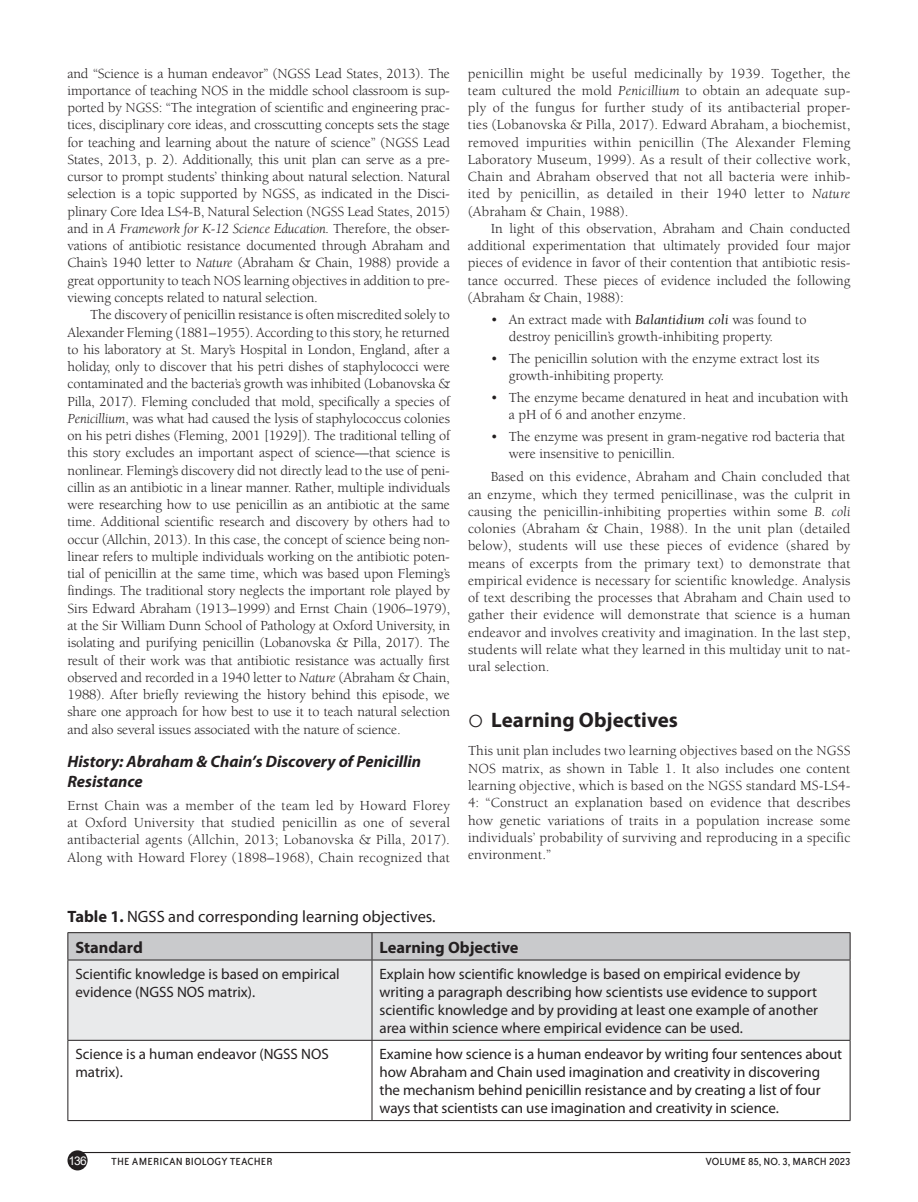
<style>
.page{position:relative;width:918px;height:1202px;background:#fff}
.page>*{position:absolute;margin:0;border:0;box-sizing:border-box;transform-origin:0 0}
.t1{font:700 21px "Myriad Pro";color:#231f20}
.t2{font:italic 700 16.5px/20.2px "Myriad Pro";color:#231f20}
.TCP{font:16.5px "Myriad Pro";color:#231f20}
.TCP-2{font:700 16.5px "Myriad Pro";color:#231f20}
.TT{font:15px/18px "Myriad Pro";color:#231f20}
.TEXT_IND{font:14.25px/17.2px "Berkeley Std";letter-spacing:-.005em;color:#231f20;text-align:justify}
.TEXT{font:14.25px/17.2px "Berkeley Std";letter-spacing:.015em;color:#231f20;text-align:justify}
.t3{font:14.25px/17.2px "Berkeley";color:#231f20}
.t4{font:12px "Bailey Sans ITC";letter-spacing:.015em;color:#231f20}
.t5{font:12px "Bailey Sans ITC";letter-spacing:-.005em;color:#231f20}
.t6{font:12px "Arial";color:#fff}
.s1{font-style:italic}
.s2{font-weight:700}
</style>
<div class="page">
<div style="left:68px;top:1150px;width:20px;height:20px;background:#231f20;border-radius:50%"></div>
<hr style="left:72px;top:1151px;width:779px;height:2px;background:#231f20">
<div style="left:69px;top:960px;width:781px;height:80px;background:#e9eaeb"></div>
<svg style="left:68px;top:932px;width:783px;height:28px;background:#c2c3c5"></svg>
<hr style="left:68px;top:959px;width:304px;height:1px;background:#231f20">
<hr style="left:68px;top:960px;width:1px;height:80px;background:#231f20">
<hr style="left:372px;top:959px;width:478px;height:1px;background:#231f20">
<hr style="left:372px;top:960px;width:1px;height:80px;background:#231f20">
<hr style="left:850px;top:960px;width:1px;height:80px;background:#231f20">
<hr style="left:68px;top:1040px;width:304px;height:1px;background:#231f20">
<hr style="left:68px;top:1040px;width:1px;height:80px;background:#231f20">
<hr style="left:372px;top:1040px;width:478px;height:1px;background:#231f20">
<hr style="left:372px;top:1040px;width:1px;height:80px;background:#231f20">
<hr style="left:850px;top:1040px;width:1px;height:80px;background:#231f20">
<hr style="left:68px;top:1120px;width:304px;height:1px;background:#231f20">
<hr style="left:372px;top:1120px;width:478px;height:1px;background:#231f20">
<p class="TEXT_IND" style="left:67px;top:65px;width:384px">and “Science is a human endeavor” (NGSS Lead States, 2013). The importance of teaching NOS in the middle school classroom is sup&shy;ported by NGSS: “The integration of scientific and engineering prac&shy;tices, disciplinary core ideas, and crosscutting concepts sets the stage for teaching and learning about the nature of science” (NGSS Lead States, 2013, p. 2). Additionally, this unit plan can serve as a pre&shy;cursor to prompt students’ thinking about natural selection. Natural selection is a topic supported by NGSS, as indicated in the Disci&shy;plinary Core Idea LS4-B, Natural Selection (NGSS Lead States, 2015) and in <span class="s1">A Framework for K-12 Science Education.</span> Therefore, the obser&shy;vations of antibiotic resistance documented through Abraham and Chain’s 1940 letter to <span class="s1">Nature</span> (Abraham &amp; Chain, 1988) provide a great opportunity to teach NOS learning objectives in addition to pre&shy;viewing concepts related to natural selection.</p>
<p class="TEXT_IND" style="left:67px;top:306px;width:384px;text-indent:23px">The discovery of penicillin resistance is often miscredited solely to Alexander Fleming (1881–1955). According to this story, he returned to his laboratory at St. Mary’s Hospital in London, England, after a holiday, only to discover that his petri dishes of staphylococci were contaminated and the bacteria’s growth was inhibited (Lobanovska &amp; Pilla, 2017). Fleming concluded that mold, specifically a species of <span class="s1">Penicillium</span>, was what had caused the lysis of staphylococcus colonies on his petri dishes (Fleming, 2001 [1929]). The traditional telling of this story excludes an important aspect of science—that science is nonlinear. Fleming’s discovery did not directly lead to the use of peni&shy;cillin as an antibiotic in a linear manner. Rather, multiple individuals were researching how to use penicillin as an antibiotic at the same time. Additional scientific research and discovery by others had to occur (Allchin, 2013). In this case, the concept of science being non&shy;linear refers to multiple individuals working on the antibiotic poten&shy;tial of penicillin at the same time, which was based upon Fleming’s findings. The traditional story neglects the important role played by Sirs Edward Abraham (1913–1999) and Ernst Chain (1906–1979), at the Sir William Dunn School of Pathology at Oxford University, in isolating and purifying penicillin (Lobanovska &amp; Pilla, 2017). The result of their work was that antibiotic resistance was actually first observed and recorded in a 1940 letter to <span class="s1">Nature</span> (Abraham &amp; Chain, 1988). After briefly reviewing the history behind this episode, we share one approach for how best to use it to teach natural selection and also several issues associated with the nature of science.</p>
<h2 class="t2" style="left:68px;top:750px;width:355px">History: Abraham &amp; Chain’s Discovery of Penicillin<br>Resistance</h2>
<p class="TEXT" style="left:68px;top:797px;width:384px">Ernst Chain was a member of the team led by Howard Florey at Oxford University that studied penicillin as one of several antibacterial agents (Allchin, 2013; Lobanovska &amp; Pilla, 2017).<br>Along with Howard Florey (1898–1968), Chain recognized that</p>
<p class="TEXT" style="left:468px;top:65px;width:384px">penicillin might be useful medicinally by 1939. Together, the team cultured the mold <span class="s1">Penicillium</span> to obtain an adequate sup&shy;ply of the fungus for further study of its antibacterial proper&shy;ties (Lobanovska &amp; Pilla, 2017). Edward Abraham, a biochemist, removed impurities within penicillin (The Alexander Fleming Laboratory Museum, 1999). As a result of their collective work, Chain and Abraham observed that not all bacteria were inhib&shy;ited by penicillin, as detailed in their 1940 letter to <span class="s1">Nature </span>(Abraham &amp; Chain, 1988).</p>
<p class="TEXT_IND" style="left:468px;top:220px;width:384px;text-indent:23px">In light of this observation, Abraham and Chain conducted additional experimentation that ultimately provided four major pieces of evidence in favor of their contention that antibiotic resis&shy;tance occurred. These pieces of evidence included the following (Abraham &amp; Chain, 1988):</p>
<p class="t3" style="left:509px;top:311px;width:299px;text-indent:-18px">• An extract made with <span class="s1">Balantidium coli</span> was found to destroy penicillin’s growth-inhibiting property.</p>
<p class="t3" style="left:509px;top:350px;width:312px;text-indent:-18px">• The penicillin solution with the enzyme extract lost its growth-inhibiting property.</p>
<p class="t3" style="left:509px;top:389px;width:341px;text-indent:-18px">• The enzyme became denatured in heat and incubation with a pH of 6 and another enzyme.</p>
<p class="t3" style="left:509px;top:428px;width:338px;text-indent:-18px">• The enzyme was present in gram-negative rod bacteria that were insensitive to penicillin.</p>
<p class="TEXT_IND" style="left:468px;top:468px;width:384px;text-indent:23px">Based on this evidence, Abraham and Chain concluded that an enzyme, which they termed penicillinase, was the culprit in causing the penicillin-inhibiting properties within some <span class="s1">B. coli </span>colonies (Abraham &amp; Chain, 1988). In the unit plan (detailed below), students will use these pieces of evidence (shared by means of excerpts from the primary text) to demonstrate that empirical evidence is necessary for scientific knowledge. Analysis of text describing the processes that Abraham and Chain used to gather their evidence will demonstrate that science is a human endeavor and involves creativity and imagination. In the last step, students will relate what they learned in this multiday unit to nat&shy;ural selection.</p>
<p class="t1" style="left:491px;top:704px;width:188px">Learning Objectives</p>
<p class="TEXT" style="left:468px;top:742px;width:384px">This unit plan includes two learning objectives based on the NGSS NOS matrix, as shown in Table 1. It also includes one content learning objective, which is based on the NGSS standard MS-LS4- 4: “Construct an explanation based on evidence that describes how genetic variations of traits in a population increase some individuals’ probability of surviving and reproducing in a specific environment.”</p>
<p class="TCP" style="left:68px;top:904px;width:370px"><span class="s2">Table 1.</span> NGSS and corresponding learning objectives.</p>
<p class="TCP-2" style="left:75px;top:934px;width:69px">Standard</p>
<p class="TCP-2" style="left:379px;top:934px;width:141px">Learning Objective</p>
<p class="TT" style="left:75px;top:963px;width:266px">Scientific knowledge is based on empirical evidence (NGSS NOS matrix).</p>
<p class="TT" style="left:380px;top:963px;width:440px">Explain how scientific knowledge is based on empirical evidence by writing a paragraph describing how scientists use evidence to support scientific knowledge and by providing at least one example of another area within science where empirical evidence can be used.</p>
<p class="TT" style="left:75px;top:1044px;width:255px">Science is a human endeavor (NGSS NOS matrix).</p>
<p class="TT" style="left:380px;top:1044px;width:464px">Examine how science is a human endeavor by writing four sentences about how Abraham and Chain used imagination and creativity in discovering the mechanism behind penicillin resistance and by creating a list of four ways that scientists can use imagination and creativity in science.</p>
<p class="t6" style="left:68px;top:1152px;width:20px">136</p>
<p class="t4" style="left:111px;top:1155px;width:163px">THE AMERICAN BIOLOGY TEACHER</p>
<p class="t5" style="left:705px;top:1155px;width:147px">VOLUME 85, NO. 3, MARCH 2023</p>
</div>
